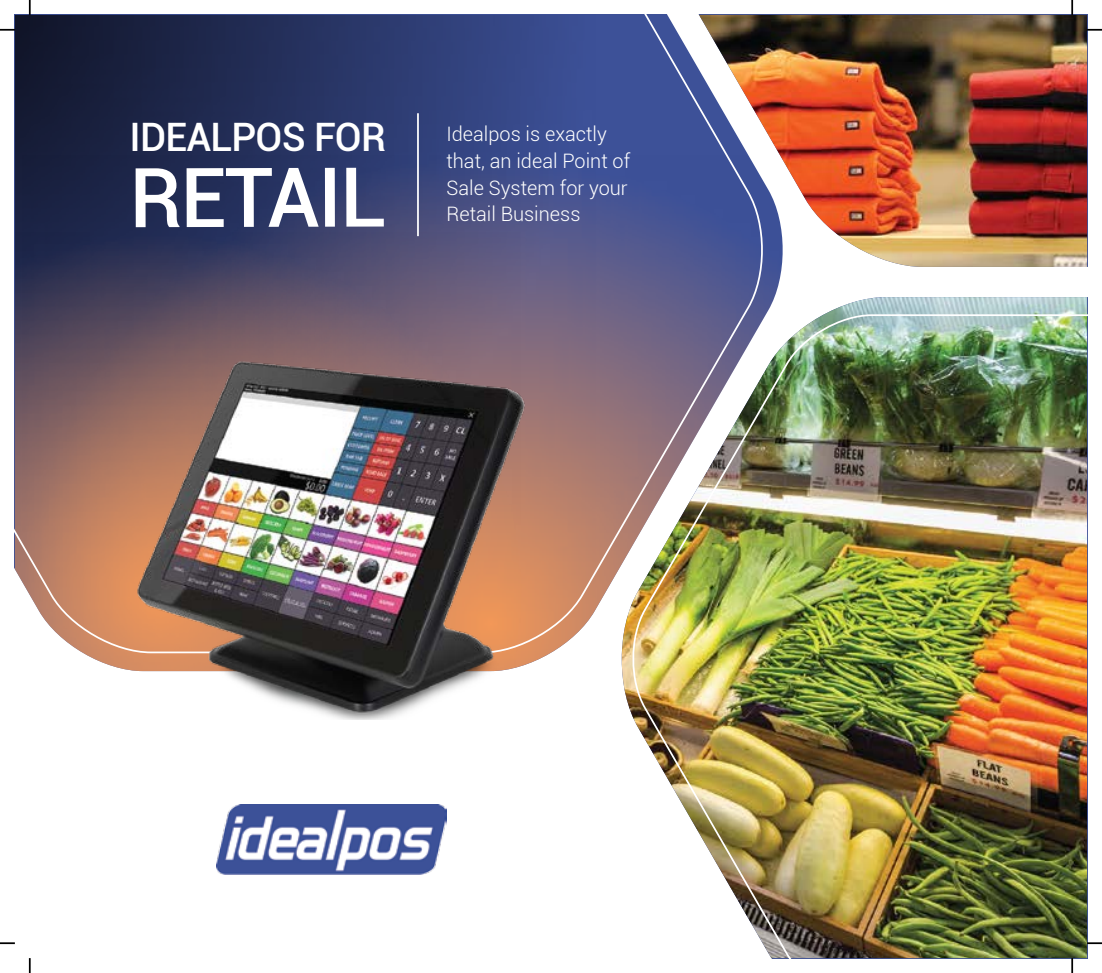
<style>
.page{position:relative;width:1102px;height:973px;background:#fff}
.page>*{position:absolute;margin:0;border:0;box-sizing:border-box;transform-origin:0 0}
.t1{font:500 82.6px "Roboto";letter-spacing:-.025em;color:#fff}
.t2{font:500 39.2px "Roboto";letter-spacing:-.02em;color:#fff}
.t3{font:300 19.95px/26.6px "Roboto";color:#fff}
</style>
<div class="page">
<img style="left:768px;top:297px;width:318px;height:16px">
<img style="left:768px;top:15px;width:318px;height:252px">
<svg style="left:15px;top:15px;width:753px;height:599px;background:#414670"></svg>
<img style="left:627px;top:313px;width:459px;height:644px">
<img style="left:41px;top:328px;width:586px;height:391px">
<hr style="left:417px;top:113px;width:2px;height:123px;background:#fff">
<img style="left:216px;top:804px;width:230px;height:70px">
<svg style="left:0;top:29px;width:15px;height:2px"></svg>
<svg style="left:29px;top:0;width:2px;height:15px"></svg>
<svg style="left:1071px;top:0;width:1px;height:15px"></svg>
<svg style="left:1086px;top:29px;width:15px;height:2px"></svg>
<svg style="left:1086px;top:942px;width:15px;height:1px"></svg>
<svg style="left:1071px;top:957px;width:1px;height:15px"></svg>
<svg style="left:29px;top:958px;width:2px;height:14px"></svg>
<svg style="left:0;top:942px;width:15px;height:1px"></svg>
<h2 class="t2" style="left:129px;top:109px;width:258px">IDEALPOS FOR</h2>
<p class="t3" style="left:446px;top:120px;width:185px">Idealpos is exactly that, an ideal Point of<br>Sale System for your</p>
<h1 class="t1" style="left:130px;top:139px;width:258px">RETAIL</h1>
<p class="t3" style="left:446px;top:200px;width:136px">Retail Business</p>
</div>
